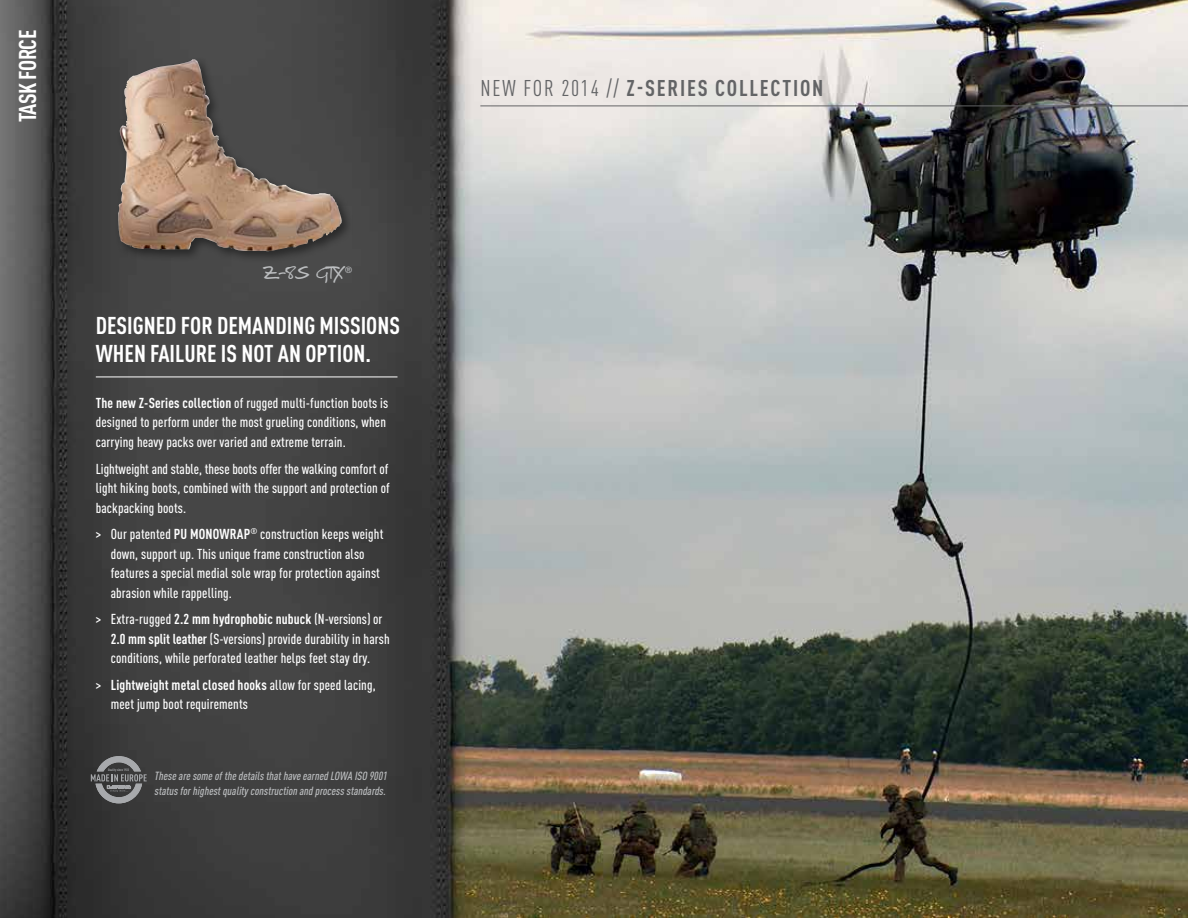
<style>
.page{position:relative;width:1188px;height:918px;background:#fff}
.page>*{position:absolute;margin:0;border:0;box-sizing:border-box;transform-origin:0 0}
.t1{font:700 condensed 24px/28.5px "DIN Pro";color:#fff}
.t2{font:700 condensed 24px "DIN Pro";letter-spacing:-.025em;color:#fff}
.t3{font:24px "Christopherhand";color:#bcbec0}
.t4{font:700 condensed 22.5px "DIN Pro";letter-spacing:.08em;color:#636466}
.t5{font:500 condensed 14.25px/19.5px "DIN Pro";letter-spacing:.01em;color:#fff}
.t6{font:italic 500 condensed 11.7px/15px "DIN Pro";color:#bcbec0}
.t7{font:8.7px "Trade Gothic Cond Eighteen";color:#bcbec0}
.t8{font:700 condensed 3.45px "DIN Pro";color:#a7a9ac}
.s1{font-weight:700}
.s2{font-weight:400}
</style>
<div class="page">
<img style="left:0;top:0;width:1188px;height:918px">
<hr style="left:480px;top:106px;width:708px;height:1px;background:#636466">
<hr style="left:96px;top:377px;width:301px;height:1px;background:#fff">
<svg style="left:91px;top:757px;width:56px;height:46px;background:#606162"></svg>
<div style="left:114px;top:56px;width:240px;height:207px;background:#464646"></div>
<img style="left:118px;top:59px;width:227px;height:194px">
<h1 class="t2" style="left:13px;top:122px;width:94px;rotate:-90deg">TASK FORCE</h1>
<h1 class="t3" style="left:264px;top:263px;width:81px">Z-8S GTX</h1>
<p class="t7" style="left:345px;top:265px;width:8px">®</p>
<h1 class="t1" style="left:96px;top:310px;width:306px">DESIGNED FOR DEMANDING MISSIONS<br>WHEN FAILURE IS NOT AN OPTION.</h1>
<p class="t5" style="left:96px;top:393px;width:294px"><span class="s1">The new Z-Series collection</span> of rugged multi-function boots is designed to perform under the most grueling conditions, when carrying heavy packs over varied and extreme terrain.</p>
<p class="t5" style="left:96px;top:459px;width:296px;text-align:justify">Lightweight and stable, these boots offer the walking comfort of light hiking boots, combined with the support and protection of backpacking boots.</p>
<p class="t5" style="left:111px;top:524px;width:274px;text-indent:-15px">&gt; Our patented <span class="s1">PU MONOWRAP</span><sup>®</sup> construction keeps weight down, support up. This unique frame construction also features a special medial sole wrap for protection against abrasion while rappelling.</p>
<p class="t5" style="left:111px;top:609px;width:281px;text-indent:-15px">&gt; Extra-rugged <span class="s1">2.2 mm hydrophobic nubuck</span> (N-versions) or<br><span class="s1">2.0 mm split leather</span> (S-versions) provide durability in harsh conditions, while perforated leather helps feet stay dry.</p>
<p class="t5" style="left:111px;top:675px;width:266px;text-indent:-15px">&gt; <span class="s1">Lightweight metal closed hooks</span> allow for speed lacing, meet jump boot requirements</p>
<p class="t8" style="left:108px;top:768px;width:23px">Quality since 1923</p>
<p class="t6" style="left:154px;top:769px;width:237px">Thesearesomeofthedetailsthathaveearned LOWA ISO 9001 statusforhighestquality construction and processstandards.</p>
<h2 class="t4" style="left:480px;top:74px;width:345px"><span class="s2">NEW FOR 2014 //</span> Z-SERIES COLLECTION</h2>
</div>
